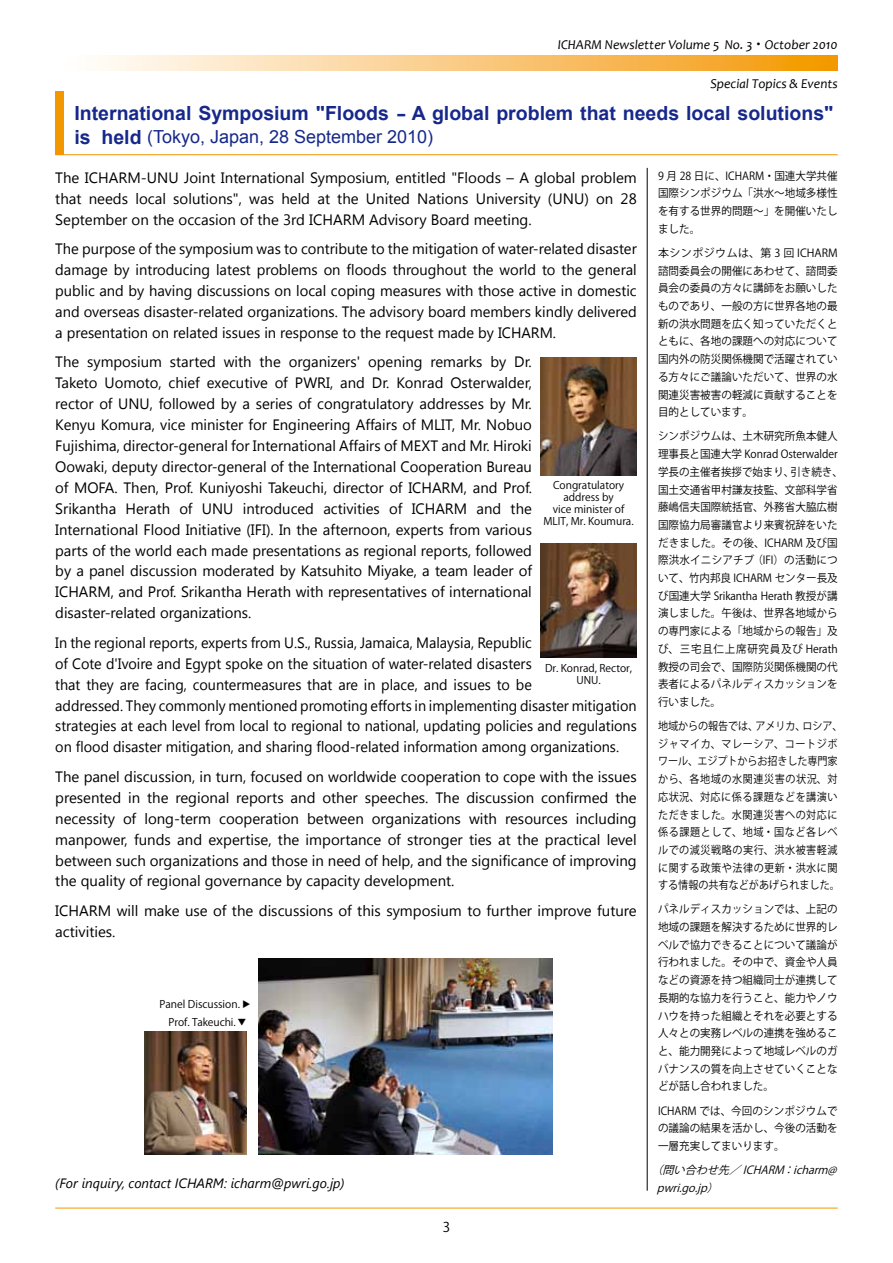
<style>
.page{position:relative;width:893px;height:1263px;background:#fff}
.page>*{position:absolute;margin:0;border:0;box-sizing:border-box;transform-origin:0 0}
.t1{font:700 19.5px "Arial";color:#17288b}
.t2{font:18px "Arial";color:#17288b}
.t3{font:15px/21px "Segoe UI";color:#000;text-align:justify}
.t4{font:15px/21px "Segoe UI";color:#000;scale:.96 1}
.t5{font:italic 13.5px "Candara";color:#000}
.t6{font:italic 13.5px "Segoe UI";color:#000}
.t7{font:13.5px "Koz Go Pro";color:#000}
.t8{font:11.1px/17.7px "Koz Go Pro";color:#000;text-align:justify;scale:.95 1}
.t9{font:11.1px/17.7px "Koz Go Pro";letter-spacing:.05em;color:#000;scale:.91 1}
.t10{font:11.1px/17.7px "Koz Go Pro";color:#000;text-align:justify}
.t11{font:italic 11.1px/17.7px "Koz Go Pro";color:#000}
.t12{font:10.5px/12px "Koz Go Pro";color:#000;text-align:center}
.t13{font:8.25px "Koz Go Pro";color:#000}
.s1{font-family:"Koz Min Pro";font-style:normal}
.s2{font-weight:700;font-size:19.5px}
.s3{font-size:8.25px}
</style>
<div class="page">
<svg style="left:99px;top:55px;width:739px;height:15px;background:#f9c97f"></svg>
<hr style="left:55px;top:1208px;width:783px;height:1px;background:#f39700">
<hr style="left:647px;top:168px;width:1px;height:1023px;background:#000">
<div style="left:55px;top:91px;width:9px;height:64px;background:#f39700"></div>
<hr style="left:55px;top:154px;width:783px;height:1px;background:#f39700">
<img style="left:540px;top:357px;width:97px;height:118px">
<img style="left:259px;top:958px;width:294px;height:197px">
<img style="left:540px;top:544px;width:97px;height:114px">
<img style="left:144px;top:1031px;width:102px;height:124px">
<p class="t5" style="left:558px;top:36px;width:281px">ICHARM Newsletter Volume 5 No. 3 <span class="s1">・</span> October 2010</p>
<p class="t5" style="left:710px;top:75px;width:129px">Special Topics &amp; Events</p>
<h1 class="t1" style="left:74px;top:100px;width:760px">International Symposium "Floods - A global problem that needs local solutions"</h1>
<p class="t2" style="left:74px;top:125px;width:360px"><span class="s2">is held</span> (Tokyo, Japan, 28 September 2010)</p>
<p class="t3" style="left:55px;top:166px;width:583px">The ICHARM-UNU Joint International Symposium, entitled "Floods – A global problem that needs local solutions", was held at the United Nations University (UNU) on 28<br>September on the occasion of the 3rd ICHARM Advisory Board meeting.</p>
<p class="t3" style="left:55px;top:238px;width:583px">The purpose of the symposium was to contribute to the mitigation of water-related disaster damage by introducing latest problems on floods throughout the world to the general public and by having discussions on local coping measures with those active in domestic and overseas disaster-related organizations. The advisory board members kindly delivered a presentation on related issues in response to the request made by ICHARM.</p>
<p class="t3" style="left:55px;top:351px;width:478px">The symposium started with the organizers' opening remarks by Dr.<br>Taketo Uomoto, chief executive of PWRI, and Dr. Konrad Osterwalder, rector of UNU, followed by a series of congratulatory addresses by Mr.<br>Kenyu Komura, vice minister for Engineering Affairs of MLIT, Mr. Nobuo Fujishima, director-general for International Affairs of MEXT and Mr. Hiroki Oowaki, deputy director-general of the International Cooperation Bureau of MOFA. Then, Prof. Kuniyoshi Takeuchi, director of ICHARM, and Prof.<br>Srikantha Herath of UNU introduced activities of ICHARM and the International Flood Initiative (IFI). In the afternoon, experts from various parts of the world each made presentations as regional reports, followed by a panel discussion moderated by Katsuhito Miyake, a team leader of ICHARM, and Prof. Srikantha Herath with representatives of international disaster-related organizations.</p>
<p class="t4" style="left:55px;top:631px;width:607px">In the regional reports, experts from U.S., Russia, Jamaica, Malaysia, Republic<br>of Cote d'Ivoire and Egypt spoke on the situation of water-related disasters<br>that they are facing, countermeasures that are in place, and issues to be<br>addressed. They commonly mentioned promoting efforts in implementing disaster mitigation strategies at each level from local to regional to national, updating policies and regulations on flood disaster mitigation, and sharing flood-related information among organizations.</p>
<p class="t3" style="left:55px;top:765px;width:583px">The panel discussion, in turn, focused on worldwide cooperation to cope with the issues presented in the regional reports and other speeches. The discussion confirmed the necessity of long-term cooperation between organizations with resources including manpower, funds and expertise, the importance of stronger ties at the practical level between such organizations and those in need of help, and the significance of improving the quality of regional governance by capacity development.</p>
<p class="t3" style="left:55px;top:899px;width:583px">ICHARM will make use of the discussions of this symposium to further improve future activities.</p>
<p class="t12" style="left:543px;top:480px;width:92px">Congratulatory address by<br>vice minister of<br>MLIT, Mr. Koumura.</p>
<p class="t12" style="left:545px;top:663px;width:88px">Dr. Konrad, Rector,<br>UNU.</p>
<p class="t12" style="left:160px;top:998px;width:82px">Panel Discussion.</p>
<p class="t13" style="left:251px;top:1000px;width:10px;rotate:90deg">▲</p>
<p class="t12" style="left:169px;top:1016px;width:79px">Prof. Takeuchi. <span class="s3">▼</span></p>
<p class="t6" style="left:55px;top:1174px;width:291px">(For inquiry, contact ICHARM: icharm@pwri.go.jp)</p>
<p class="t7" style="left:443px;top:1219px;width:9px">3</p>
<p class="t8" style="left:658px;top:167px;width:191px">9 月 28 日に、ICHARM・国連大学共催国際シンポジウム「洪水～地域多様性を有する世界的問題～」を開催いたしました。</p>
<p class="t10" style="left:658px;top:244px;width:181px">本シンポジウムは、第 3 回 ICHARM諮問委員会の開催にあわせて、諮問委員会の委員の方々に講師をお願いしたものであり、一般の方に世界各地の最新の洪水問題を広く知っていただくとともに、各地の課題への対応について国内外の防災関係機関で活躍されている方々にご議論いただいて、世界の水関連災害被害の軽減に貢献することを目的としています。</p>
<p class="t8" style="left:658px;top:428px;width:196px;text-align:left">シンポジウムは、土木研究所魚本健人理事長と国連大学 Konrad Osterwalder学長の主催者挨拶で始まり、引き続き、国土交通省甲村謙友技監、文部科学省藤嶋信夫国際統括官、外務省大脇広樹国際協力局審議官より来賓祝辞をいただきました。その後、ICHARM 及び国際洪水イニシアチブ （IFI）の活動について、竹内邦良 ICHARM センター長及び国連大学 Srikantha Herath 教授が講演しました。午後は、世界各地域からの専門家による「地域からの報告」及び、三宅且仁上席研究員及び Herath教授の司会で、国際防災関係機関の代表者によるパネルディスカッションを行いました。</p>
<p class="t9" style="left:658px;top:717px;width:204px">地域からの報告では、アメリカ、ロシア、ジャマイカ、マレーシア、コートジボワール、エジプトからお招きした専門家から、各地域の水関連災害の状況、対応状況、対応に係る課題などを講演いただきました。水関連災害への対応に係る課題として、地域・国など各レベルでの減災戦略の実行、洪水被害軽減に関する政策や法律の更新・洪水に関する情報の共有などがあげられました。</p>
<p class="t8" style="left:658px;top:901px;width:191px">パネルディスカッションでは、上記の地域の課題を解決するために世界的レベルで協力できることについて議論が行われました。その中で、資金や人員などの資源を持つ組織同士が連携して長期的な協力を行うこと、能力やノウハウを持った組織とそれを必要とする人々との実務レベルの連携を強めること、能力開発によって地域レベルのガバナンスの質を向上させていくことなどが話し合われました。</p>
<p class="t8" style="left:658px;top:1102px;width:191px">ICHARM では、今回のシンポジウムでの議論の結果を活かし、今後の活動を一層充実してまいります。</p>
<p class="t11" style="left:657px;top:1161px;width:185px;text-indent:-6px">（問い合わせ先／ ICHARM：icharm@ pwri.go.jp）</p>
</div>
